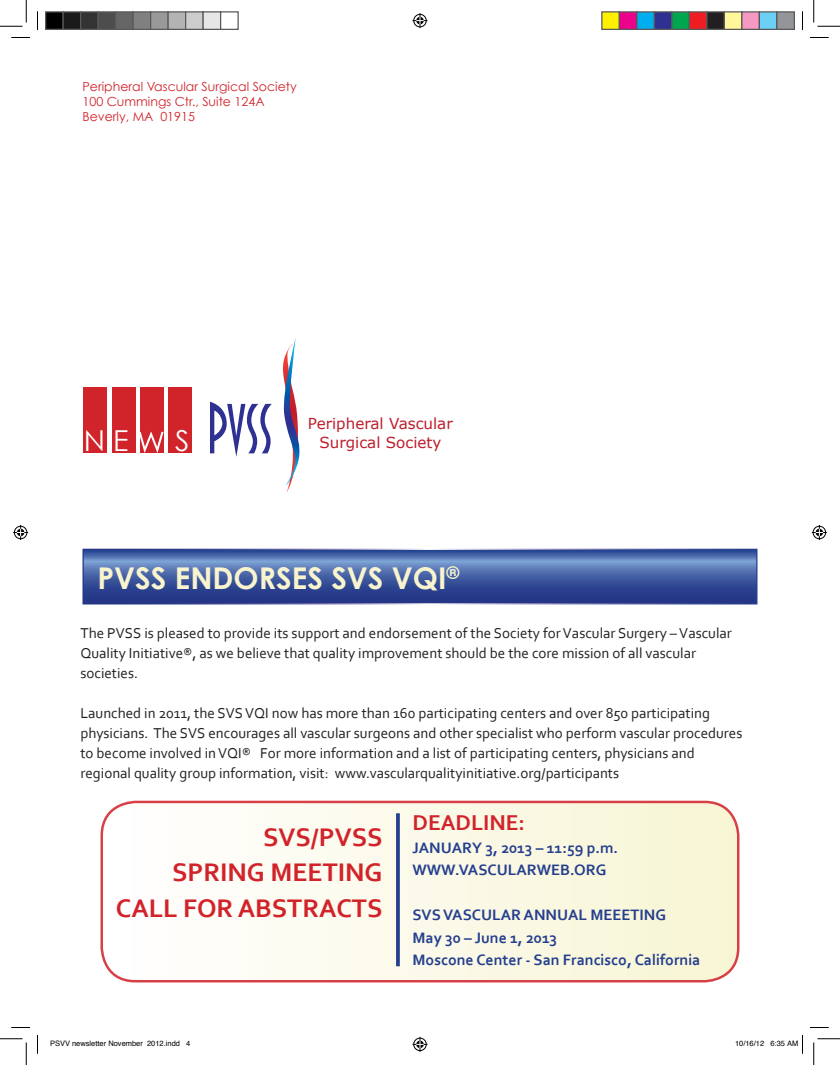
<style>
.page{position:relative;width:840px;height:1065px;background:#fff}
.page>*{position:absolute;margin:0;border:0;box-sizing:border-box;transform-origin:0 0}
.t1{font:700 30px "Century Gothic";color:#f8f4ce}
.t2{font:28.88px "Century Gothic";color:#fff}
.t3{font:700 26.62px "Corbel";color:#d1232a}
.t4{font:700 22.5px "Corbel";color:#d1232a}
.t5{font:700 15.88px "Corbel";color:#253f8e}
.t6{font:15.12px/19.5px "Verdana";color:#be1d2c;text-align:center}
.t7{font:15px/20px "Corbel";color:#231f20}
.t8{font:12.5px "Century Gothic";color:#d1232a}
.t9{font:7.5px "Helvetica";color:#000}
</style>
<div class="page">
<div style="left:102px;top:802px;width:636px;height:179px;background:linear-gradient(to right,#fffeff,#f8f5d4);border-radius:34px"></div>
<div style="left:101px;top:801px;width:639px;height:182px;border:2px solid #d1232a;border-radius:34px"></div>
<svg style="left:84px;top:551px;width:672px;height:52px;background:#435da2"></svg>
<div style="left:84px;top:387px;width:23px;height:65px;background:#d1232a"></div>
<div style="left:112px;top:387px;width:23px;height:65px;background:#d1232a"></div>
<div style="left:140px;top:387px;width:24px;height:65px;background:#d1232a"></div>
<div style="left:169px;top:387px;width:23px;height:65px;background:#d1232a"></div>
<svg style="left:140px;top:432px;width:24px;height:21px"></svg>
<svg style="left:210px;top:402px;width:62px;height:55px"></svg>
<svg style="left:282px;top:338px;width:18px;height:154px"></svg>
<svg style="left:396px;top:813px;width:4px;height:153px"></svg>
<svg style="left:11px;top:37px;width:19px;height:1px"></svg>
<svg style="left:810px;top:37px;width:19px;height:1px"></svg>
<svg style="left:11px;top:1027px;width:19px;height:1px"></svg>
<svg style="left:810px;top:1027px;width:19px;height:1px"></svg>
<svg style="left:37px;top:11px;width:1px;height:19px"></svg>
<svg style="left:37px;top:1035px;width:1px;height:19px"></svg>
<svg style="left:802px;top:11px;width:1px;height:19px"></svg>
<svg style="left:0;top:0;width:27px;height:27px"></svg>
<svg style="left:0;top:1039px;width:27px;height:26px"></svg>
<svg style="left:814px;top:0;width:26px;height:27px"></svg>
<svg style="left:814px;top:1039px;width:26px;height:26px"></svg>
<svg style="left:412px;top:13px;width:16px;height:15px"></svg>
<svg style="left:412px;top:1037px;width:16px;height:15px"></svg>
<svg style="left:13px;top:525px;width:15px;height:15px"></svg>
<svg style="left:812px;top:525px;width:15px;height:15px"></svg>
<div style="left:46px;top:12px;width:17px;height:17px;background:#000"></div>
<div style="left:45px;top:11px;width:19px;height:19px;border:1px solid #595959"></div>
<div style="left:63px;top:12px;width:18px;height:17px;background:#1a1a1a"></div>
<div style="left:62px;top:11px;width:19px;height:19px;border:1px solid #595959"></div>
<div style="left:81px;top:12px;width:17px;height:17px;background:#333"></div>
<div style="left:80px;top:11px;width:19px;height:19px;border:1px solid #595959"></div>
<div style="left:98px;top:12px;width:18px;height:17px;background:#4d4d4d"></div>
<div style="left:98px;top:11px;width:18px;height:19px;border:1px solid #595959"></div>
<div style="left:116px;top:12px;width:17px;height:17px;background:#666"></div>
<div style="left:115px;top:11px;width:19px;height:19px;border:1px solid #595959"></div>
<div style="left:133px;top:12px;width:18px;height:17px;background:#808080"></div>
<div style="left:132px;top:11px;width:19px;height:19px;border:1px solid #595959"></div>
<div style="left:151px;top:12px;width:17px;height:17px;background:#999"></div>
<div style="left:150px;top:11px;width:19px;height:19px;border:1px solid #595959"></div>
<div style="left:168px;top:12px;width:18px;height:17px;background:#b3b3b3"></div>
<div style="left:168px;top:11px;width:18px;height:19px;border:1px solid #595959"></div>
<div style="left:186px;top:12px;width:17px;height:17px;background:#ccc"></div>
<div style="left:185px;top:11px;width:19px;height:19px;border:1px solid #595959"></div>
<div style="left:203px;top:12px;width:18px;height:17px;background:#e6e6e6"></div>
<div style="left:202px;top:11px;width:19px;height:19px;border:1px solid #595959"></div>
<div style="left:220px;top:11px;width:19px;height:19px;border:1px solid #595959"></div>
<div style="left:602px;top:12px;width:17px;height:17px;background:#fff101"></div>
<div style="left:601px;top:11px;width:19px;height:19px;border:1px solid #595959"></div>
<div style="left:619px;top:12px;width:18px;height:17px;background:#ed028c"></div>
<div style="left:619px;top:11px;width:19px;height:19px;border:1px solid #595959"></div>
<div style="left:637px;top:12px;width:17px;height:17px;background:#00aeef"></div>
<div style="left:636px;top:11px;width:19px;height:19px;border:1px solid #595959"></div>
<div style="left:654px;top:12px;width:18px;height:17px;background:#2e3092"></div>
<div style="left:654px;top:11px;width:18px;height:19px;border:1px solid #595959"></div>
<div style="left:672px;top:12px;width:17px;height:17px;background:#00a54f"></div>
<div style="left:671px;top:11px;width:19px;height:19px;border:1px solid #595959"></div>
<div style="left:689px;top:12px;width:18px;height:17px;background:#ee1d23"></div>
<div style="left:689px;top:11px;width:19px;height:19px;border:1px solid #595959"></div>
<div style="left:707px;top:12px;width:17px;height:17px;background:#231f20"></div>
<div style="left:706px;top:11px;width:19px;height:19px;border:1px solid #595959"></div>
<div style="left:724px;top:12px;width:18px;height:17px;background:#fff79a"></div>
<div style="left:724px;top:11px;width:18px;height:19px;border:1px solid #595959"></div>
<div style="left:742px;top:12px;width:17px;height:17px;background:#f499c2"></div>
<div style="left:741px;top:11px;width:19px;height:19px;border:1px solid #595959"></div>
<div style="left:759px;top:12px;width:18px;height:17px;background:#6bcff6"></div>
<div style="left:759px;top:11px;width:19px;height:19px;border:1px solid #595959"></div>
<div style="left:777px;top:12px;width:17px;height:17px;background:#939598"></div>
<div style="left:776px;top:11px;width:19px;height:19px;border:1px solid #595959"></div>
<svg style="left:802px;top:1035px;width:1px;height:19px"></svg>
<p class="t8" style="left:82px;top:79px;width:216px">Peripheral Vascular Surgical Society</p>
<p class="t8" style="left:82px;top:94px;width:184px">100 Cummings Ctr., Suite 124A</p>
<p class="t8" style="left:82px;top:109px;width:114px">Beverly, MA 01915</p>
<p class="t2" style="left:84px;top:423px;width:46px">N E</p>
<p class="t2" style="left:175px;top:423px;width:16px">S</p>
<p class="t6" style="left:308px;top:413px;width:146px">Peripheral Vascular<br>Surgical Society</p>
<p class="t1" style="left:97px;top:559px;width:364px">PVSS ENDORSES SVS VQI<sup>®</sup></p>
<p class="t7" style="left:80px;top:623px;width:653px">The PVSS is pleased to provide its support and endorsement of the Society for Vascular Surgery – Vascular<br>Quality Initiative®, as we believe that quality improvement should be the core mission of all vascular societies.</p>
<p class="t7" style="left:80px;top:703px;width:664px">Launched in 2011, the SVS VQI now has more than 160 participating centers and over 850 participating physicians. The SVS encourages all vascular surgeons and other specialist who perform vascular procedures to become involved in VQI® For more information and a list of participating centers, physicians and regional quality group information, visit: www.vascularqualityinitiative.org/participants</p>
<p class="t3" style="left:263px;top:820px;width:121px">SVS/PVSS</p>
<p class="t3" style="left:172px;top:856px;width:212px">SPRING MEETING</p>
<p class="t3" style="left:116px;top:892px;width:268px">CALL FOR ABSTRACTS</p>
<p class="t4" style="left:412px;top:809px;width:114px">DEADLINE:</p>
<p class="t5" style="left:412px;top:838px;width:207px">JANUARY 3, 2013 – 11:59 p.m.</p>
<p class="t5" style="left:412px;top:860px;width:195px">WWW.VASCULARWEB.ORG</p>
<p class="t5" style="left:412px;top:905px;width:255px">SVS VASCULAR ANNUAL MEEETING</p>
<p class="t5" style="left:412px;top:928px;width:146px">May 30 – June 1, 2013</p>
<p class="t5" style="left:412px;top:950px;width:289px">Moscone Center - San Francisco, California</p>
<p class="t9" style="left:50px;top:1038px;width:142px">PSVV newsletter November 2012.indd 4</p>
<p class="t9" style="left:735px;top:1038px;width:65px">10/16/12 6:35 AM</p>
</div>
